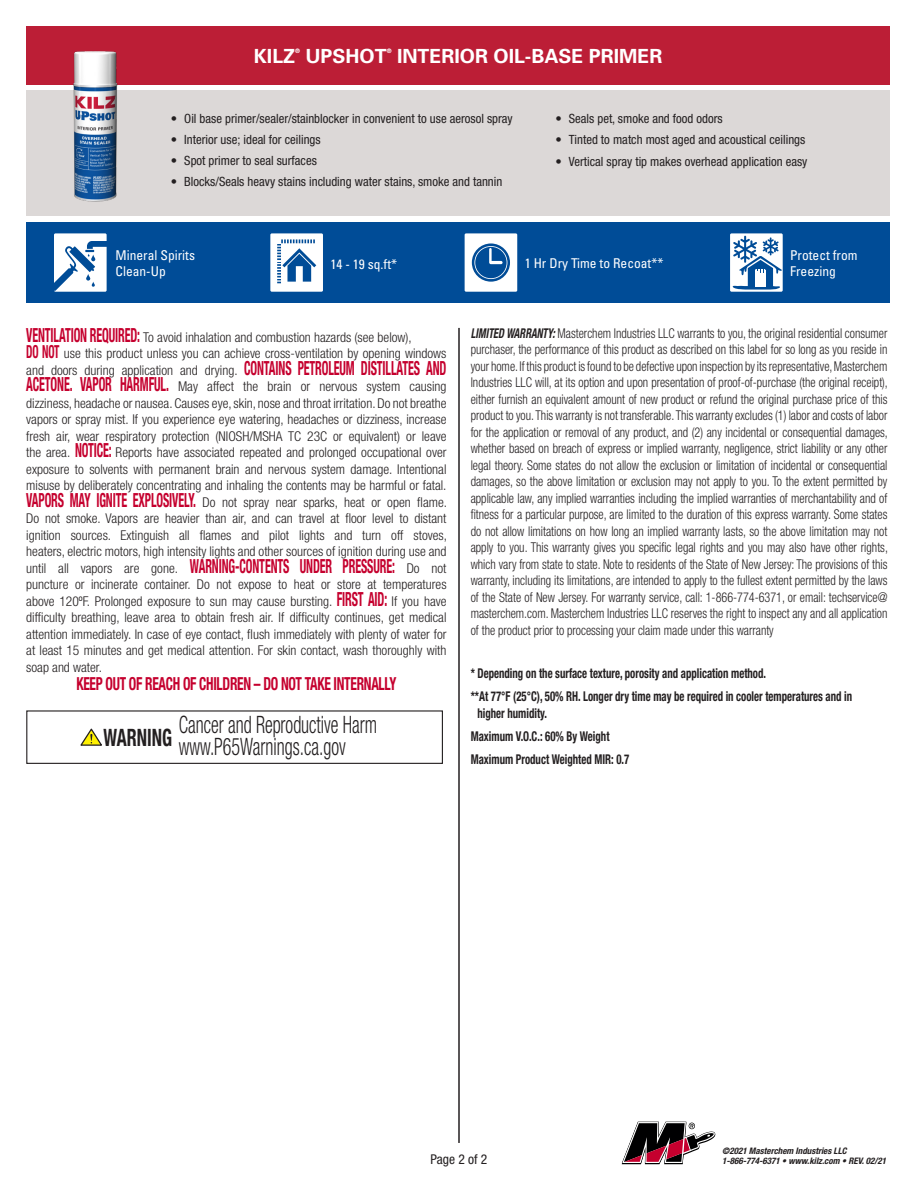
<style>
.page{position:relative;width:918px;height:1188px;background:#fff}
.page>*{position:absolute;margin:0;border:0;box-sizing:border-box;transform-origin:0 0}
.t1{font:300 condensed 24px "Helvetica Neue LT Std";color:#231f20;scale:.75 1}
.t2{font:700 condensed 24px "Helvetica Neue LT Std";color:#231f20;scale:.75 1}
.Regular_Copy{font:700 condensed 19.5px "Helvetica Neue LT Std";letter-spacing:-.01em;color:#c5002e;scale:.62 1}
.t3{font:700 19.5px "Univers";color:#fff}
.t4{font:700 condensed 18px "Helvetica Neue LT Std";letter-spacing:-.02em;color:#c5002e;scale:.75 1}
.Regular_Copy-2{font:300 condensed 13.5px/16.5px "Helvetica Neue LT Std";color:#231f20;text-align:justify;scale:.9 1}
.Regular_Copy-3{font:300 condensed 13.5px/16.5px "Helvetica Neue LT Std";color:#231f20;text-align:justify}
.t5{font:700 condensed 13.5px "Helvetica Neue LT Std";color:#231f20;scale:.8 1}
.Icons{font:condensed 13.5px/16.2px "Univers";color:#fff}
.Regular_Copy-4{font:condensed 13.5px "Helvetica Neue LT Std";color:#231f20}
.t6{font:condensed 12.75px "Helvetica Neue LT Std";color:#231f20}
.t7{font:italic 700 condensed 9px "Helvetica Neue LT Std";color:#231f20}
.t8{font:700 6.15px "Univers";color:#fff}
.s1{font-weight:700;font-size:19.5px;color:#c5002e}
.s2{font-weight:700;font-size:18px;color:#c5002e}
.s3{font-weight:300;font-size:13.5px;color:#231f20}
.s4{font-weight:700;font-style:italic}
</style>
<div class="page">
<div style="left:26px;top:222px;width:864px;height:81px;background:#004c97"></div>
<svg style="left:54px;top:233px;width:53px;height:59px"></svg>
<svg style="left:270px;top:233px;width:53px;height:59px"></svg>
<svg style="left:465px;top:233px;width:52px;height:59px"></svg>
<svg style="left:730px;top:233px;width:53px;height:59px"></svg>
<svg style="left:80px;top:728px;width:22px;height:18px"></svg>
<div style="left:26px;top:710px;width:417px;height:54px;border:1px solid #231f20"></div>
<div style="left:26px;top:26px;width:864px;height:58px;background:#bc1e36"></div>
<div style="left:26px;top:91px;width:864px;height:125px;background:#dcd8d7"></div>
<img style="left:66px;top:51px;width:59px;height:151px">
<svg style="left:622px;top:1122px;width:94px;height:42px"></svg>
<hr style="left:458px;top:328px;width:2px;height:815px;background:#231f20">
<p class="t3" style="left:254px;top:44px;width:43px">KILZ</p>
<p class="t8" style="left:295px;top:47px;width:6px">®</p>
<p class="t3" style="left:305px;top:44px;width:83px">UPSHOT</p>
<p class="t8" style="left:387px;top:47px;width:6px">®</p>
<p class="t3" style="left:397px;top:44px;width:267px">INTERIOR OIL-BASE PRIMER</p>
<p class="t6" style="left:171px;top:111px;width:343px">• Oil base primer/sealer/stainblocker in convenient to use aerosol spray</p>
<p class="t6" style="left:171px;top:132px;width:151px">• Interior use; ideal for ceilings</p>
<p class="t6" style="left:171px;top:153px;width:148px">• Spot primer to seal surfaces</p>
<p class="t6" style="left:171px;top:175px;width:333px">• Blocks/Seals heavy stains including water stains, smoke and tannin</p>
<p class="t6" style="left:555px;top:111px;width:169px">• Seals pet, smoke and food odors</p>
<p class="t6" style="left:555px;top:132px;width:251px">• Tinted to match most aged and acoustical ceilings</p>
<p class="t6" style="left:555px;top:154px;width:254px">• Vertical spray tip makes overhead application easy</p>
<p class="Icons" style="left:116px;top:247px;width:81px">Mineral Spirits</p>
<p class="Icons" style="left:116px;top:263px;width:52px">Clean-Up</p>
<p class="Icons" style="left:330px;top:255px;width:68px">14 - 19 sq.ft*</p>
<p class="Icons" style="left:525px;top:255px;width:140px">1 Hr Dry Time to Recoat**</p>
<p class="Icons" style="left:790px;top:247px;width:69px">Protect from<br>Freezing</p>
<p class="Regular_Copy-3" style="left:26px;top:329px;width:387px"><span class="s1">VENTILATION REQUIRED:</span> To avoid inhalation and combustion hazards (see below),</p>
<p class="Regular_Copy-3" style="left:26px;top:345px;width:422px"><span class="s2">DO NOT</span> use this product unless you can achieve cross-ventilation by opening windows and doors during application and drying. <span class="s1">CONTAINS PETROLEUM DISTILLATES AND ACETONE. VAPOR HARMFUL.</span> May affect the brain or nervous system causing dizziness, headache or nausea. Causes eye, skin, nose and throat irritation. Do not breathe vapors or spray mist. If you experience eye watering, headaches or dizziness, increase fresh air, wear respiratory protection (NIOSH/MSHA TC 23C or equivalent) or leave the area. <span class="s1">NOTICE:</span> Reports have associated repeated and prolonged occupational over exposure to solvents with permanent brain and nervous system damage. Intentional misuse by deliberately concentrating and inhaling the contents may be harmful or fatal.<br><span class="s1">VAPORS MAY IGNITE EXPLOSIVELY.</span> Do not spray near sparks, heat or open flame.<br>Do not smoke. Vapors are heavier than air, and can travel at floor level to distant ignition sources. Extinguish all flames and pilot lights and turn off stoves, heaters, electric motors, high intensity lights and other sources of ignition during use and</p>
<p class="Regular_Copy" style="left:26px;top:554px;width:679px"><span class="s3">until all vapors are gone.</span> WARNING-CONTENTS UNDER PRESSURE: <span class="s3">Do not</span></p>
<p class="Regular_Copy-3" style="left:26px;top:576px;width:422px">puncture or incinerate container. Do not expose to heat or store at temperatures above 120ºF. Prolonged exposure to sun may cause bursting. <span class="s1">FIRST AID:</span> If you have difficulty breathing, leave area to obtain fresh air. If difficulty continues, get medical attention immediately. In case of eye contact, flush immediately with plenty of water for at least 15 minutes and get medical attention. For skin contact, wash thoroughly with soap and water.</p>
<p class="t4" style="left:76px;top:673px;width:428px">KEEP OUT OF REACH OF CHILDREN – DO NOT TAKE INTERNALLY</p>
<p class="t1" style="left:179px;top:711px;width:266px">Cancer and Reproductive Harm</p>
<p class="t1" style="left:179px;top:733px;width:224px">www.P65Warnings.ca.gov</p>
<p class="t2" style="left:103px;top:723px;width:93px">WARNING</p>
<p class="Regular_Copy-2" style="left:471px;top:324px;width:465px"><span class="s4">LIMITED WARRANTY:</span> Masterchem Industries LLC warrants to you, the original residential consumer purchaser, the performance of this product as described on this label for so long as you reside in your home. If this product is found to be defective upon inspection by its representative, Masterchem Industries LLC will, at its option and upon presentation of proof-of-purchase (the original receipt), either furnish an equivalent amount of new product or refund the original purchase price of this product to you. This warranty is not transferable. This warranty excludes (1) labor and costs of labor for the application or removal of any product, and (2) any incidental or consequential damages, whether based on breach of express or implied warranty, negligence, strict liability or any other legal theory. Some states do not allow the exclusion or limitation of incidental or consequential damages, so the above limitation or exclusion may not apply to you. To the extent permitted by applicable law, any implied warranties including the implied warranties of merchantability and of fitness for a particular purpose, are limited to the duration of this express warranty. Some states do not allow limitations on how long an implied warranty lasts, so the above limitation may not apply to you. This warranty gives you specific legal rights and you may also have other rights, which vary from state to state. Note to residents of the State of New Jersey: The provisions of this warranty, including its limitations, are intended to apply to the fullest extent permitted by the laws of the State of New Jersey. For warranty service, call: 1-866-774-6371, or email: techservice@ masterchem.com. Masterchem Industries LLC reserves the right to inspect any and all application of the product prior to processing your claim made under this warranty</p>
<p class="t5" style="left:471px;top:665px;width:371px">* Depending on the surface texture, porosity and application method.</p>
<p class="t5" style="left:471px;top:688px;width:478px">**At 77°F (25°C), 50% RH. Longer dry time may be required in cooler temperatures and in</p>
<p class="t5" style="left:477px;top:705px;width:88px">higher humidity.</p>
<p class="t5" style="left:471px;top:728px;width:175px">Maximum V.O.C.: 60% By Weight</p>
<p class="t5" style="left:471px;top:751px;width:200px">Maximum Product Weighted MIR: 0.7</p>
<p class="Regular_Copy-4" style="left:431px;top:1152px;width:58px">Page 2 of 2</p>
<p class="t7" style="left:722px;top:1145px;width:126px">©2021 Masterchem Industries LLC</p>
<p class="t7" style="left:722px;top:1156px;width:165px">1-866-774-6371 • www.kilz.com • REV. 02/21</p>
</div>
